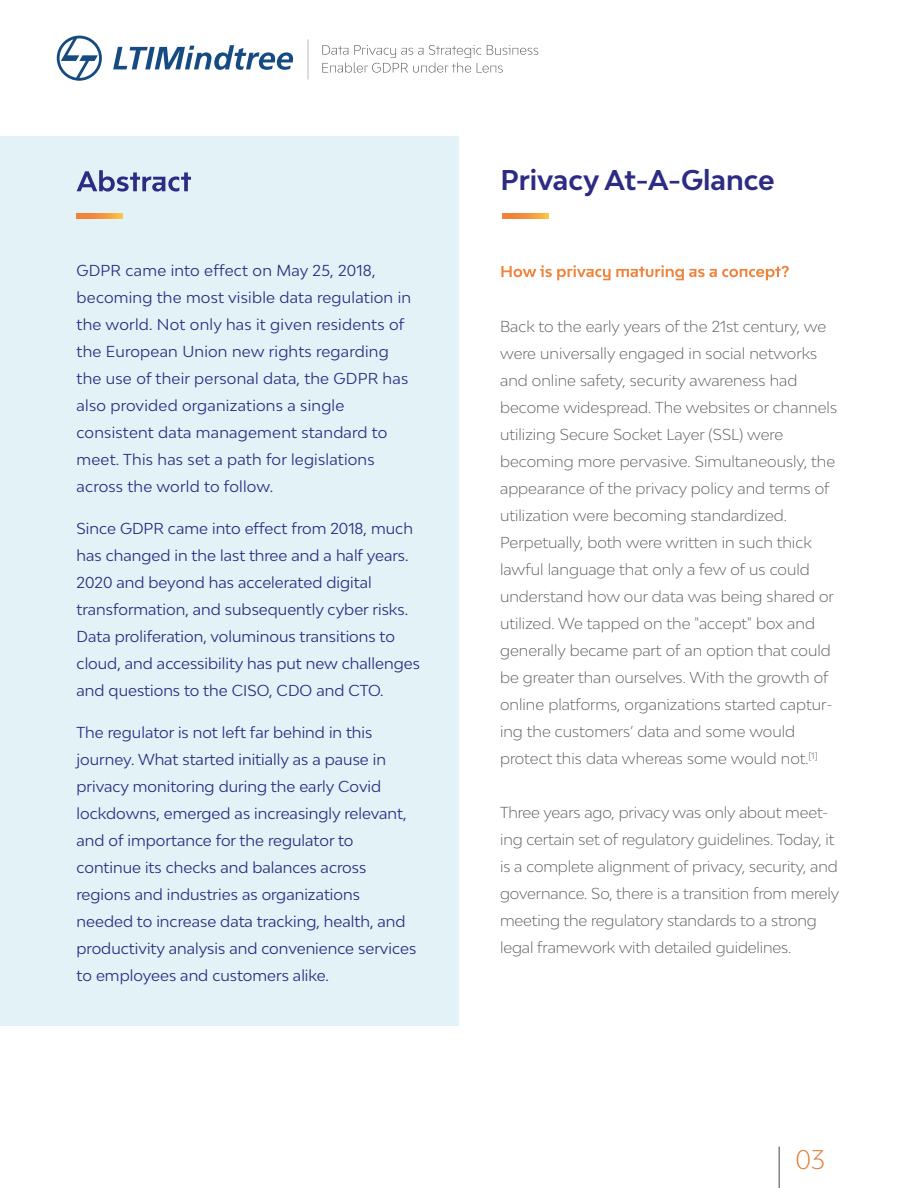
<style>
.page{position:relative;width:918px;height:1188px;background:#fff}
.page>*{position:absolute;margin:0;border:0;box-sizing:border-box;transform-origin:0 0}
.t1{font:700 27px "Bw Modelica";color:#2d2b83}
.t2{font:300 25.5px "Bw Modelica";color:#e27e37}
.t3{font:15px/27px "Bw Modelica";color:#2d2b83}
.t4{font:300 15px/27px "Bw Modelica";color:#58595b}
</style>
<div class="page">
<div style="left:0;top:136px;width:459px;height:890px;background:#e3f2f6"></div>
<svg style="left:77px;top:170px;width:114px;height:22px"></svg>
<svg style="left:501px;top:265px;width:288px;height:15px"></svg>
<svg style="left:77px;top:214px;width:45px;height:5px"></svg>
<svg style="left:503px;top:214px;width:46px;height:5px"></svg>
<hr style="left:779px;top:1147px;width:1px;height:41px;background:#58595b">
<svg style="left:322px;top:45px;width:216px;height:28px"></svg>
<hr style="left:308px;top:39px;width:1px;height:41px;background:#b9bbbe">
<svg style="left:57px;top:36px;width:45px;height:45px"></svg>
<svg style="left:113px;top:45px;width:180px;height:25px"></svg>
<p class="t3" style="left:77px;top:256px;width:336px">GDPR came into effect on May 25, 2018, becoming the most visible data regulation in the world. Not only has it given residents of the European Union new rights regarding the use of their personal data, the GDPR has also provided organizations a single consistent data management standard to meet. This has set a path for legislations across the world to follow.</p>
<p class="t3" style="left:77px;top:514px;width:345px">Since GDPR came into effect from 2018, much has changed in the last three and a half years.<br>2020 and beyond has accelerated digital transformation, and subsequently cyber risks.<br>Data proliferation, voluminous transitions to cloud, and accessibility has put new challenges and questions to the CISO, CDO and CTO.</p>
<p class="t3" style="left:77px;top:718px;width:341px">The regulator is not left far behind in this journey. What started initially as a pause in privacy monitoring during the early Covid lockdowns, emerged as increasingly relevant, and of importance for the regulator to continue its checks and balances across regions and industries as organizations needed to increase data tracking, health, and productivity analysis and convenience services to employees and customers alike.</p>
<h1 class="t1" style="left:501px;top:162px;width:276px">Privacy At-A-Glance</h1>
<p class="t4" style="left:500px;top:313px;width:339px">Back to the early years of the 21st century, we were universally engaged in social networks and online safety, security awareness had become widespread. The websites or channels utilizing Secure Socket Layer (SSL) were becoming more pervasive. Simultaneously, the appearance of the privacy policy and terms of utilization were becoming standardized.<br>Perpetually, both were written in such thick lawful language that only a few of us could understand how our data was being shared or utilized. We tapped on the "accept" box and generally became part of an option that could be greater than ourselves. With the growth of online platforms, organizations started captur&shy;ing the customers’ data and some would protect this data whereas some would not.<sup>[1]</sup></p>
<p class="t4" style="left:500px;top:799px;width:341px">Three years ago, privacy was only about meet&shy;ing certain set of regulatory guidelines. Today, it is a complete alignment of privacy, security, and governance. So, there is a transition from merely meeting the regulatory standards to a strong legal framework with detailed guidelines.</p>
<h2 class="t2" style="left:795px;top:1143px;width:31px">03</h2>
</div>
